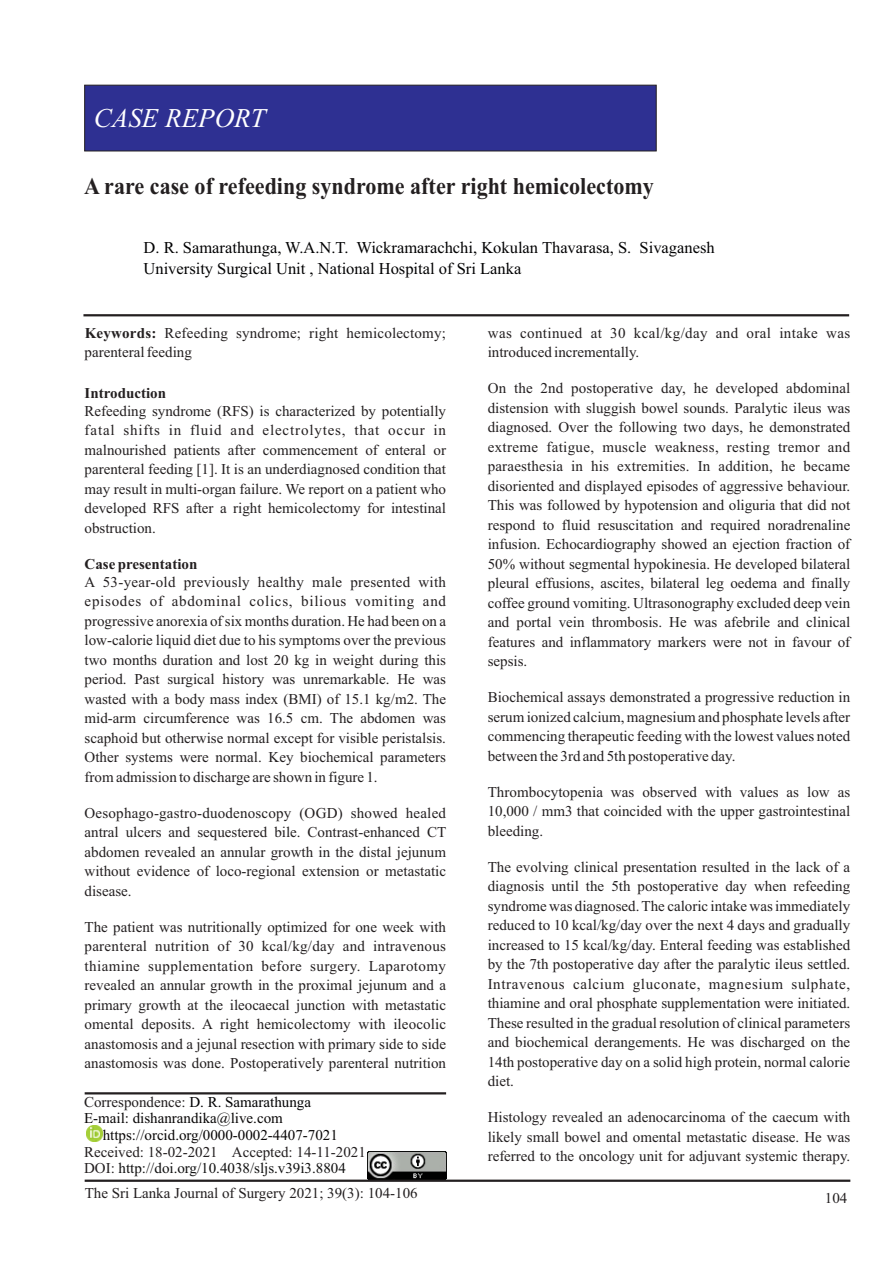
<style>
.page{position:relative;width:893px;height:1263px;background:#fff}
.page>*{position:absolute;margin:0;border:0;box-sizing:border-box;transform-origin:0 0}
.t1{font:italic 27px "Times New Roman";color:#fff}
.t2{font:700 24px "Times New Roman";color:#231f20;scale:.92 1}
.t3{font:16.5px/21px "Times New Roman";color:#020203}
.t4{font:15px/19.5px "Times New Roman";color:#231f20;text-align:justify}
.t5{font:15px/16.6px "Times New Roman";color:#090707}
.t6{font:15px/19.5px "Times New Roman";letter-spacing:.025em;color:#231f20}
.t7{font:700 15px "Times New Roman";color:#231f20}
.s1{font-weight:700}
.s2{color:#231f20}
.s3{color:#020203}
.s4{color:#111}
</style>
<div class="page">
<div style="left:84px;top:84px;width:573px;height:68px;background:#2e3092"></div>
<hr style="left:83px;top:314px;width:766px;height:2px;background:#231f20">
<img style="left:86px;top:1125px;width:16px;height:16px">
<img style="left:367px;top:1152px;width:79px;height:27px">
<hr style="left:85px;top:1179px;width:765px;height:3px;background:#231f20">
<hr style="left:85px;top:1092px;width:361px;height:2px;background:#231f20">
<h1 class="t1" style="left:94px;top:108px;width:173px">CASE REPORT</h1>
<h2 class="t2" style="left:84px;top:178px;width:621px">A rare case of refeeding syndrome after right hemicolectomy</h2>
<p class="t3" style="left:144px;top:239px;width:573px">D. R. Samarathunga, W.A.N.T. Wickramarachchi, Kokulan Thavarasa, S. Sivaganesh<br>University Surgical Unit , National Hospital of Sri Lanka</p>
<p class="t4" style="left:85px;top:324px;width:363px"><span class="s1">Keywords:</span> Refeeding syndrome; right hemicolectomy; parenteral feeding</p>
<p class="t7" style="left:85px;top:387px;width:83px">Introduction</p>
<p class="t4" style="left:85px;top:402px;width:363px">Refeeding syndrome (RFS) is characterized by potentially fatal shifts in fluid and electrolytes, that occur in malnourished patients after commencement of enteral or parenteral feeding [1]. It is an underdiagnosed condition that may result in multi-organ failure. We report on a patient who developed RFS after a right hemicolectomy for intestinal obstruction.</p>
<p class="t7" style="left:85px;top:558px;width:114px">Case presentation</p>
<p class="t4" style="left:85px;top:573px;width:363px">A 53-year-old previously healthy male presented with episodes of abdominal colics, bilious vomiting and progressive anorexia of six months duration. He had been on a low-calorie liquid diet due to his symptoms over the previous two months duration and lost 20 kg in weight during this period. Past surgical history was unremarkable. He was wasted with a body mass index (BMI) of 15.1 kg/m2. The mid-arm circumference was 16.5 cm. The abdomen was scaphoid but otherwise normal except for visible peristalsis.<br>Other systems were normal. Key biochemical parameters from admission to discharge are shown in figure 1.</p>
<p class="t4" style="left:85px;top:804px;width:363px">Oesophago-gastro-duodenoscopy (OGD) showed healed antral ulcers and sequestered bile. Contrast-enhanced CT abdomen revealed an annular growth in the distal jejunum without evidence of loco-regional extension or metastatic disease.</p>
<p class="t4" style="left:85px;top:918px;width:363px">The patient was nutritionally optimized for one week with parenteral nutrition of 30 kcal/kg/day and intravenous thiamine supplementation before surgery. Laparotomy revealed an annular growth in the proximal jejunum and a primary growth at the ileocaecal junction with metastatic omental deposits. A right hemicolectomy with ileocolic anastomosis and a jejunal resection with primary side to side anastomosis was done. Postoperatively parenteral nutrition</p>
<p class="t5" style="left:84px;top:1095px;width:229px"><span class="s2">Correspondence:</span> <span class="s3">D. R. Samarathunga<br></span>E-mail: dishanrandika@live.com</p>
<p class="t5" style="left:103px;top:1128px;width:237px">https://orcid.org/0000-0002-4407-7021</p>
<p class="t4" style="left:84px;top:1145px;width:283px;line-height:16.6px">Received: 18-02-2021 Accepted: 14-11-2021<br>DOI: <span class="s4">http://doi.org/10.4038/sljs.v39i3.8804</span></p>
<p class="t4" style="left:85px;top:1185px;width:334px">The Sri Lanka Journal of Surgery 2021; 39(3): 104-106</p>
<p class="t6" style="left:488px;top:324px;width:364px">was continued at 30 kcal/kg/day and oral intake was introduced incrementally.</p>
<p class="t4" style="left:488px;top:380px;width:364px">On the 2nd postoperative day, he developed abdominal distension with sluggish bowel sounds. Paralytic ileus was diagnosed. Over the following two days, he demonstrated extreme fatigue, muscle weakness, resting tremor and paraesthesia in his extremities. In addition, he became disoriented and displayed episodes of aggressive behaviour.<br>This was followed by hypotension and oliguria that did not respond to fluid resuscitation and required noradrenaline infusion. Echocardiography showed an ejection fraction of 50% without segmental hypokinesia. He developed bilateral pleural effusions, ascites, bilateral leg oedema and finally coffee ground vomiting. Ultrasonography excluded deep vein and portal vein thrombosis. He was afebrile and clinical features and inflammatory markers were not in favour of sepsis.</p>
<p class="t4" style="left:488px;top:689px;width:364px">Biochemical assays demonstrated a progressive reduction in serum ionized calcium, magnesium and phosphate levels after commencing therapeutic feeding with the lowest values noted between the 3rd and 5th postoperative day.</p>
<p class="t4" style="left:488px;top:783px;width:364px">Thrombocytopenia was observed with values as low as 10,000 / mm3 that coincided with the upper gastrointestinal bleeding.</p>
<p class="t4" style="left:488px;top:858px;width:364px">The evolving clinical presentation resulted in the lack of a diagnosis until the 5th postoperative day when refeeding syndrome was diagnosed. The caloric intake was immediately reduced to 10 kcal/kg/day over the next 4 days and gradually increased to 15 kcal/kg/day. Enteral feeding was established by the 7th postoperative day after the paralytic ileus settled.<br>Intravenous calcium gluconate, magnesium sulphate, thiamine and oral phosphate supplementation were initiated.<br>These resulted in the gradual resolution of clinical parameters and biochemical derangements. He was discharged on the 14th postoperative day on a solid high protein, normal calorie diet.</p>
<p class="t4" style="left:488px;top:1109px;width:364px">Histology revealed an adenocarcinoma of the caecum with likely small bowel and omental metastatic disease. He was referred to the oncology unit for adjuvant systemic therapy.</p>
<p class="t4" style="left:825px;top:1190px;width:24px">104</p>
</div>
